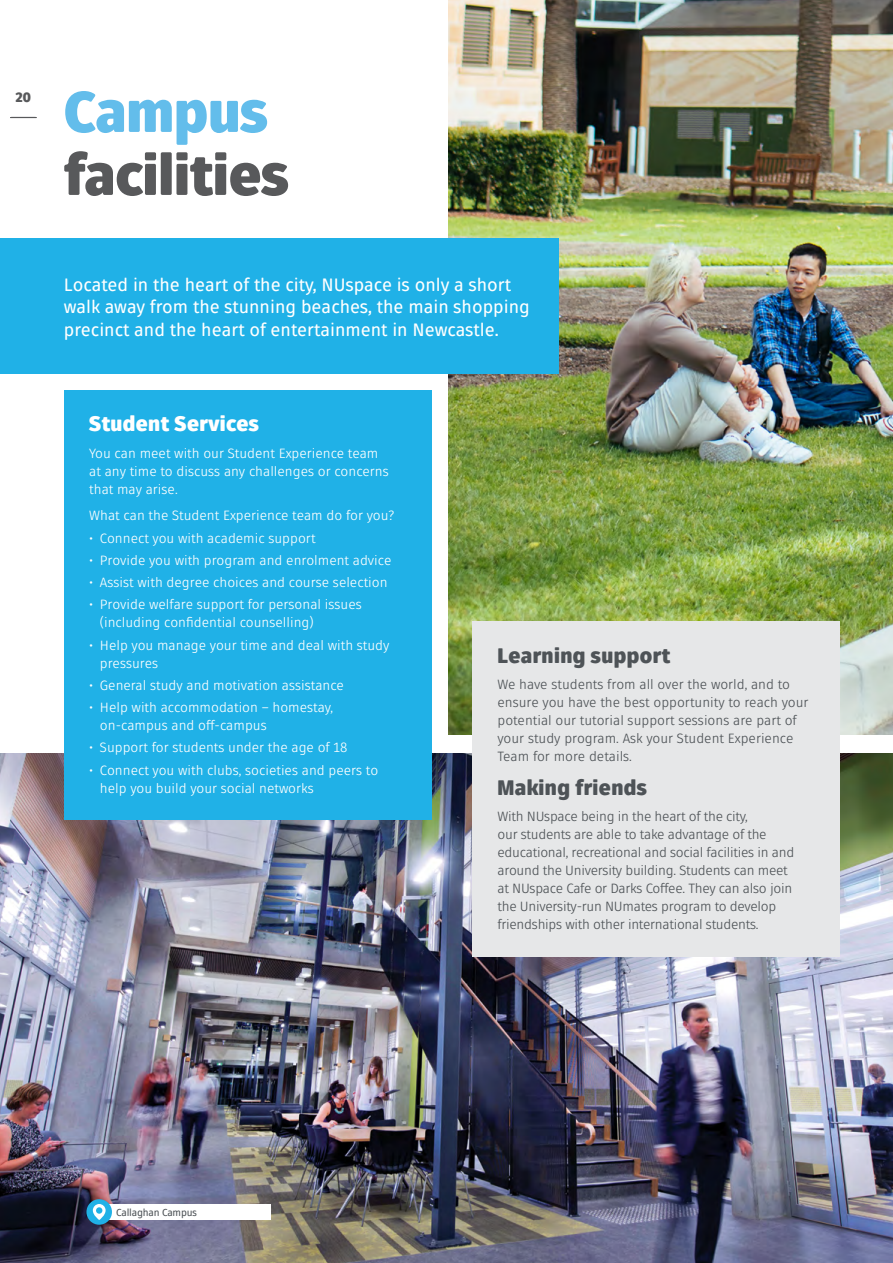
<style>
.page{position:relative;width:893px;height:1263px;background:#fff}
.page>*{position:absolute;margin:0;border:0;box-sizing:border-box;transform-origin:0 0}
.t1{font:900 57px "Fuse V.2 Display";color:#58595b}
.t2{font:900 57px "Fuse V.2 Display";color:#63bdeb}
.t3{font:900 21px "Fuse V.2 Display";letter-spacing:.02em;color:#4e5357}
.t4{font:900 21px "Fuse V.2 Display";letter-spacing:.02em;color:#fff}
.t5{font:18px/22.5px "Fuse V.2 Display";color:#fff}
.t6{font:13.5px/18px "Fuse V.2 Display";color:#fff}
.t7{font:13.5px/18px "Fuse V.2 Display";letter-spacing:-.02em;color:#4e5357}
.t8{font:13.5px/18px "Fuse V.2 Display";color:#4e5357}
.t9{font:900 13.5px "Fuse V.2 Display";color:#58595b}
.t10{font:10.2px "Fuse V.2 Display";letter-spacing:-.02em;color:#4e5357}
</style>
<div class="page">
<img style="left:449px;top:0;width:444px;height:103px">
<img style="left:0;top:753px;width:893px;height:510px">
<div style="left:99px;top:1204px;width:171px;height:16px;background:#fff"></div>
<div style="left:86px;top:1199px;width:26px;height:26px;background:#20b1e7;border-radius:50%"></div>
<svg style="left:93px;top:1204px;width:13px;height:16px"></svg>
<div style="left:96px;top:1207px;width:6px;height:7px;background:#20b1e7;border-radius:50%"></div>
<div style="left:0;top:239px;width:559px;height:135px;background:#20b1e7"></div>
<div style="left:64px;top:390px;width:368px;height:430px;background:#20b1e7"></div>
<img style="left:393px;top:103px;width:500px;height:1057px">
<svg style="left:10px;top:117px;width:27px;height:1px"></svg>
<p class="t9" style="left:16px;top:88px;width:17px">20</p>
<h1 class="t2" style="left:64px;top:73px;width:205px">Campus</h1>
<h1 class="t1" style="left:64px;top:136px;width:226px">facilities</h1>
<h3 class="t5" style="left:64px;top:273px;width:468px">Located in the heart of the city, NUspace is only a short walk away from the stunning beaches, the main shopping precinct and the heart of entertainment in Newcastle.</h3>
<h2 class="t4" style="left:89px;top:410px;width:171px">Student Services</h2>
<p class="t6" style="left:89px;top:444px;width:301px">You can meet with our Student Experience team at any time to discuss any challenges or concerns that may arise.</p>
<p class="t6" style="left:89px;top:507px;width:307px">What can the Student Experience team do for you?</p>
<p class="t6" style="left:89px;top:529px;width:228px">• Connect you with academic support</p>
<p class="t6" style="left:89px;top:551px;width:304px">• Provide you with program and enrolment advice</p>
<p class="t6" style="left:89px;top:574px;width:300px">• Assist with degree choices and course selection</p>
<p class="t6" style="left:100px;top:596px;width:263px;text-indent:-11px">• Provide welfare support for personal issues (including confidential counselling)</p>
<p class="t6" style="left:100px;top:636px;width:291px;text-indent:-11px">• Help you manage your time and deal with study pressures</p>
<p class="t6" style="left:89px;top:676px;width:256px">• General study and motivation assistance</p>
<p class="t6" style="left:100px;top:699px;width:235px;text-indent:-11px">• Help with accommodation – homestay, on-campus and off-campus</p>
<p class="t6" style="left:89px;top:739px;width:260px">• Support for students under the age of 18</p>
<p class="t6" style="left:100px;top:761px;width:280px;text-indent:-11px">• Connect you with clubs, societies and peers to help you build your social networks</p>
<h2 class="t3" style="left:497px;top:641px;width:174px">Learning support</h2>
<p class="t8" style="left:497px;top:675px;width:312px">We have students from all over the world, and to ensure you have the best opportunity to reach your potential our tutorial support sessions are part of your study program. Ask your Student Experience Team for more details.</p>
<h2 class="t3" style="left:497px;top:773px;width:151px">Making friends</h2>
<p class="t7" style="left:497px;top:808px;width:298px">With NUspace being in the heart of the city,<br>our students are able to take advantage of the educational, recreational and social facilities in and around the University building. Students can meet at NUspace Cafe or Darks Coffee. They can also join the University-run NUmates program to develop friendships with other international students.</p>
<p class="t10" style="left:116px;top:1206px;width:82px">Callaghan Campus</p>
</div>
